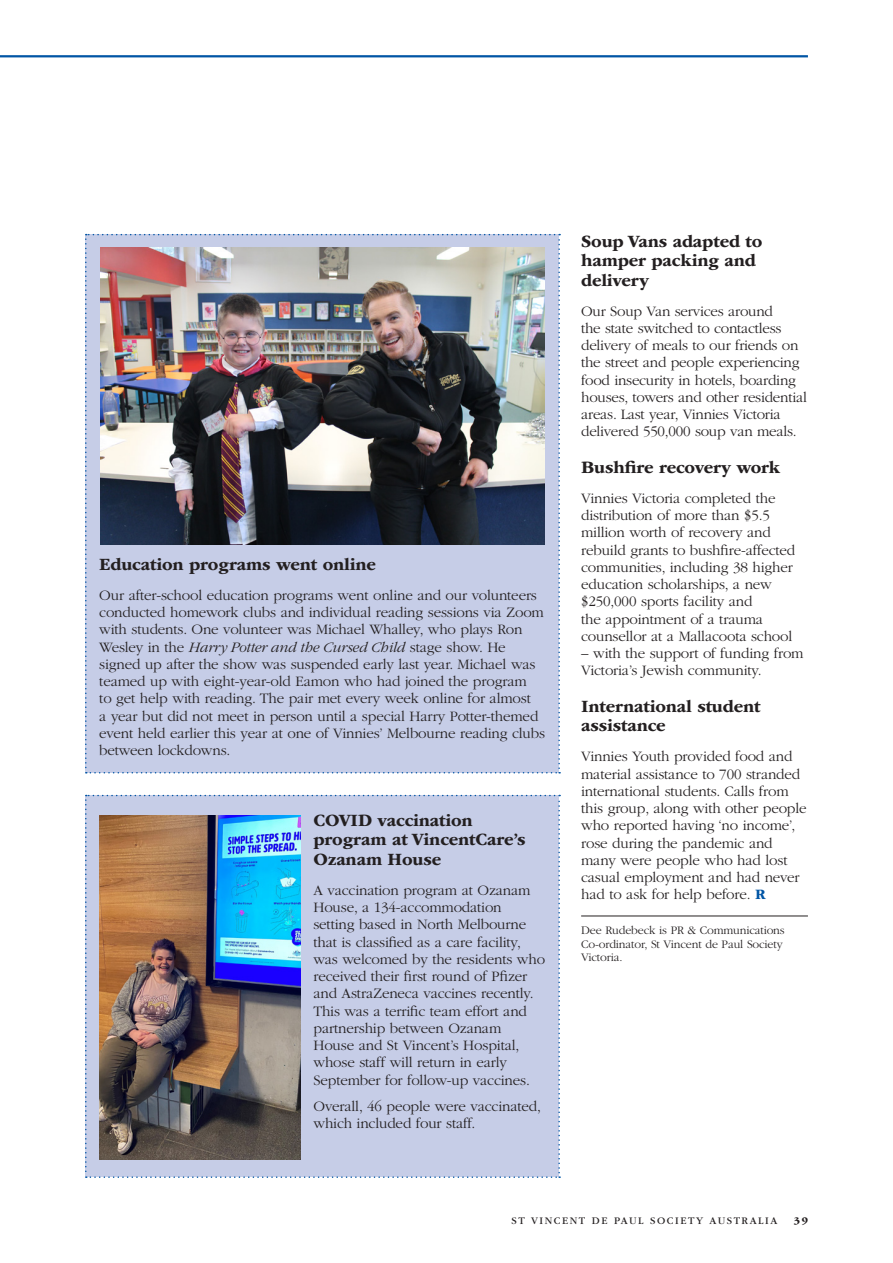
<style>
.page{position:relative;width:893px;height:1263px;background:#fff}
.page>*{position:absolute;margin:0;border:0;box-sizing:border-box;transform-origin:0 0}
.Subheading_small{font:700 18px/19.5px "ITC Garamond Std";letter-spacing:-.01em;color:#231f20}
.BODY{font:300 15px/17.2px "ITC Garamond Std";letter-spacing:-.01em;color:#231f20}
.Endnote{font:300 12px/13.5px "ITC Garamond Std";letter-spacing:-.01em;color:#231f20}
.t1{font:10.5px "ITC Garamond Std";letter-spacing:.15em;color:#231f20}
.t2{font:700 10.5px "ITC Garamond Std";color:#231f20}
.s1{font-style:italic}
.s2{font-weight:700;color:#0155a5}
</style>
<div class="page">
<hr style="left:0;top:55px;width:808px;height:2px;background:#0155a5">
<hr style="left:581px;top:916px;width:227px;height:1px;background:#231f20">
<div style="left:85px;top:234px;width:475px;height:539px;background:#c6cde7"></div>
<img style="left:100px;top:248px;width:445px;height:296px">
<div style="left:85px;top:795px;width:475px;height:383px;background:#c6cde7"></div>
<img style="left:99px;top:815px;width:202px;height:344px">
<p class="Subheading_small" style="left:99px;top:554px;width:278px">Education programs went online</p>
<p class="BODY" style="left:99px;top:587px;width:447px">Our after-school education programs went online and our volunteers conducted homework clubs and individual reading sessions via Zoom with students. One volunteer was Michael Whalley, who plays Ron Wesley in the <span class="s1">Harry Potter and the Cursed Child</span> stage show. He signed up after the show was suspended early last year. Michael was teamed up with eight-year-old Eamon who had joined the program<br>to get help with reading. The pair met every week online for almost<br>a year but did not meet in person until a special Harry Potter-themed event held earlier this year at one of Vinnies’ Melbourne reading clubs between lockdowns.</p>
<p class="Subheading_small" style="left:313px;top:810px;width:214px">COVID vaccination program at VincentCare’s<br>Ozanam House</p>
<p class="BODY" style="left:313px;top:882px;width:233px">A vaccination program at Ozanam House, a 134-accommodation setting based in North Melbourne that is classified as a care facility, was welcomed by the residents who received their first round of Pfizer and AstraZeneca vaccines recently.<br>This was a terrific team effort and partnership between Ozanam House and St Vincent’s Hospital, whose staff will return in early September for follow-up vaccines.</p>
<p class="BODY" style="left:313px;top:1097px;width:229px">Overall, 46 people were vaccinated, which included four staff.</p>
<p class="Subheading_small" style="left:581px;top:231px;width:183px">Soup Vans adapted to hamper packing and delivery</p>
<p class="BODY" style="left:581px;top:302px;width:227px">Our Soup Van services around<br>the state switched to contactless delivery of meals to our friends on the street and people experiencing food insecurity in hotels, boarding houses, towers and other residential areas. Last year, Vinnies Victoria delivered 550,000 soup van meals.</p>
<p class="Subheading_small" style="left:581px;top:457px;width:201px">Bushfire recovery work</p>
<p class="BODY" style="left:581px;top:490px;width:216px">Vinnies Victoria completed the distribution of more than $5.5 million worth of recovery and rebuild grants to bushfire-affected communities, including 38 higher education scholarships, a new $250,000 sports facility and<br>the appointment of a trauma counsellor at a Mallacoota school</p>
<p class="BODY" style="left:581px;top:645px;width:224px">– with the support of funding from<br>Victoria’s Jewish community.</p>
<p class="Subheading_small" style="left:581px;top:696px;width:181px">International student assistance</p>
<p class="BODY" style="left:581px;top:748px;width:227px">Vinnies Youth provided food and material assistance to 700 stranded international students. Calls from this group, along with other people who reported having ‘no income’, rose during the pandemic and many were people who had lost casual employment and had never had to ask for help before. <span class="s2">R</span></p>
<p class="Endnote" style="left:581px;top:924px;width:205px">Dee Rudebeck is PR &amp; Communications<br>Co-ordinator, St Vincent de Paul Society<br>Victoria.</p>
<p class="t1" style="left:512px;top:1214px;width:267px">ST VINCENT DE PAUL SOCIETY AUSTRALIA</p>
<p class="t2" style="left:794px;top:1214px;width:16px">39</p>
</div>
